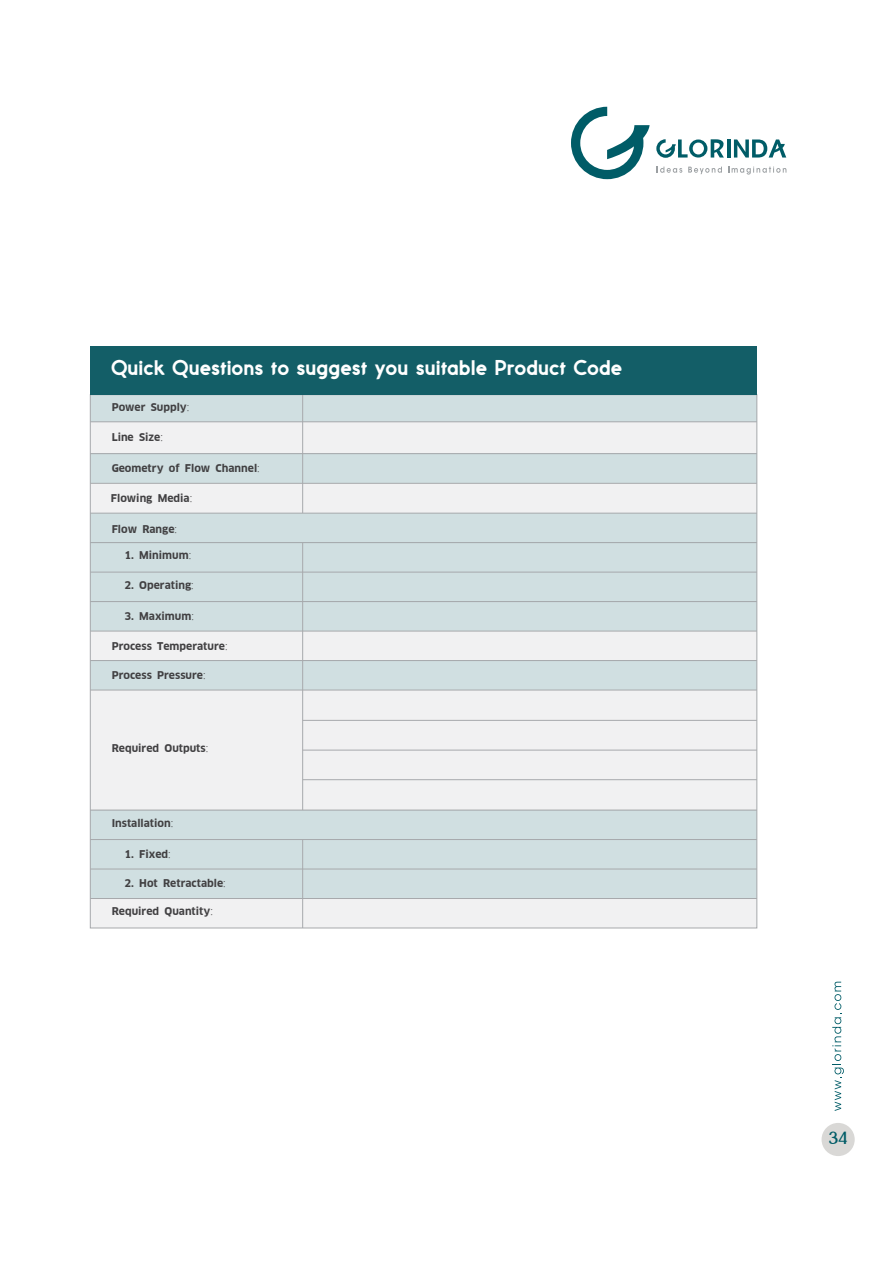
<style>
.page{position:relative;width:893px;height:1263px;background:#fff}
.page>*{position:absolute;margin:0;border:0;box-sizing:border-box;transform-origin:0 0}
.t1{font:800 21px "Mondapick";color:#fff}
.t2{font:18px "Mondapick Semiblod";color:#005c67}
.t3{font:700 10.5px "Clan Pro";color:#414042}
.s1{font-family:"Clan";font-weight:400}
</style>
<div class="page">
<div style="left:821px;top:1123px;width:34px;height:33px;background:#d9d8d6;border-radius:50%"></div>
<svg style="left:832px;top:982px;width:12px;height:129px"></svg>
<svg style="left:571px;top:107px;width:79px;height:72px"></svg>
<svg style="left:657px;top:167px;width:25px;height:6px"></svg>
<svg style="left:688px;top:167px;width:34px;height:7px"></svg>
<svg style="left:728px;top:167px;width:58px;height:8px"></svg>
<hr style="left:727px;top:139px;width:4px;height:19px;background:#005c67">
<svg style="left:734px;top:139px;width:52px;height:19px"></svg>
<svg style="left:656px;top:139px;width:68px;height:19px"></svg>
<div style="left:90px;top:898px;width:667px;height:30px;background:#f1f1f2"></div>
<div style="left:90px;top:869px;width:667px;height:29px;background:#d0dfe1"></div>
<div style="left:90px;top:394px;width:667px;height:28px;background:#d0dfe1"></div>
<div style="left:90px;top:422px;width:667px;height:32px;background:#f1f1f2"></div>
<div style="left:90px;top:483px;width:667px;height:30px;background:#f1f1f2"></div>
<div style="left:90px;top:453px;width:667px;height:30px;background:#d0dfe1"></div>
<div style="left:90px;top:513px;width:667px;height:30px;background:#d0dfe1"></div>
<div style="left:90px;top:631px;width:667px;height:30px;background:#f1f1f2"></div>
<div style="left:90px;top:690px;width:667px;height:120px;background:#f1f1f2"></div>
<div style="left:90px;top:542px;width:667px;height:30px;background:#d0dfe1"></div>
<div style="left:90px;top:572px;width:667px;height:30px;background:#d0dfe1"></div>
<div style="left:90px;top:602px;width:667px;height:29px;background:#d0dfe1"></div>
<div style="left:90px;top:661px;width:667px;height:29px;background:#d0dfe1"></div>
<div style="left:90px;top:810px;width:667px;height:30px;background:#d0dfe1"></div>
<div style="left:90px;top:839px;width:667px;height:30px;background:#d0dfe1"></div>
<hr style="left:90px;top:898px;width:667px;height:1px;background:#a7a9ac">
<hr style="left:90px;top:869px;width:667px;height:1px;background:#a7a9ac">
<hr style="left:90px;top:839px;width:667px;height:1px;background:#a7a9ac">
<hr style="left:90px;top:810px;width:667px;height:1px;background:#a7a9ac">
<hr style="left:90px;top:690px;width:667px;height:1px;background:#a7a9ac">
<hr style="left:303px;top:720px;width:454px;height:1px;background:#a7a9ac">
<hr style="left:303px;top:750px;width:454px;height:1px;background:#a7a9ac">
<hr style="left:303px;top:779px;width:454px;height:1px;background:#a7a9ac">
<hr style="left:90px;top:660px;width:667px;height:1px;background:#a7a9ac">
<hr style="left:90px;top:631px;width:667px;height:1px;background:#a7a9ac">
<hr style="left:90px;top:601px;width:667px;height:1px;background:#a7a9ac">
<hr style="left:90px;top:572px;width:667px;height:1px;background:#a7a9ac">
<hr style="left:90px;top:542px;width:667px;height:1px;background:#a7a9ac">
<hr style="left:90px;top:513px;width:667px;height:1px;background:#a7a9ac">
<hr style="left:90px;top:453px;width:667px;height:1px;background:#a7a9ac">
<hr style="left:90px;top:483px;width:667px;height:1px;background:#a7a9ac">
<hr style="left:90px;top:421px;width:667px;height:1px;background:#a7a9ac">
<hr style="left:302px;top:395px;width:1px;height:118px;background:#a7a9ac">
<hr style="left:302px;top:543px;width:1px;height:267px;background:#a7a9ac">
<hr style="left:302px;top:839px;width:1px;height:89px;background:#a7a9ac">
<div style="left:90px;top:346px;width:667px;height:49px;background:#135e67"></div>
<h1 class="t1" style="left:111px;top:359px;width:513px">Quick Questions to suggest you suitable Product Code</h1>
<p class="t3" style="left:112px;top:401px;width:79px">Power Supply<span class="s1">:</span></p>
<p class="t3" style="left:112px;top:431px;width:53px">Line Size<span class="s1">:</span></p>
<p class="t3" style="left:112px;top:462px;width:150px">Geometry of Flow Channel<span class="s1">:</span></p>
<p class="t3" style="left:111px;top:493px;width:83px">Flowing Media<span class="s1">:</span></p>
<p class="t3" style="left:112px;top:523px;width:67px">Flow Range<span class="s1">:</span></p>
<p class="t3" style="left:124px;top:549px;width:68px">1. Minimum<span class="s1">:</span></p>
<p class="t3" style="left:124px;top:579px;width:71px">2. Operating<span class="s1">:</span></p>
<p class="t3" style="left:124px;top:610px;width:71px">3. Maximum<span class="s1">:</span></p>
<p class="t3" style="left:112px;top:640px;width:117px">Process Temperature<span class="s1">:</span></p>
<p class="t3" style="left:112px;top:669px;width:95px">Process Pressure<span class="s1">:</span></p>
<p class="t3" style="left:112px;top:742px;width:98px">Required Outputs<span class="s1">:</span></p>
<p class="t3" style="left:112px;top:817px;width:63px">Installation<span class="s1">:</span></p>
<p class="t3" style="left:124px;top:848px;width:48px">1. Fixed<span class="s1">:</span></p>
<p class="t3" style="left:124px;top:877px;width:103px">2. Hot Retractable<span class="s1">:</span></p>
<p class="t3" style="left:112px;top:905px;width:103px">Required Quantity<span class="s1">:</span></p>
<h2 class="t2" style="left:829px;top:1128px;width:20px">34</h2>
</div>
